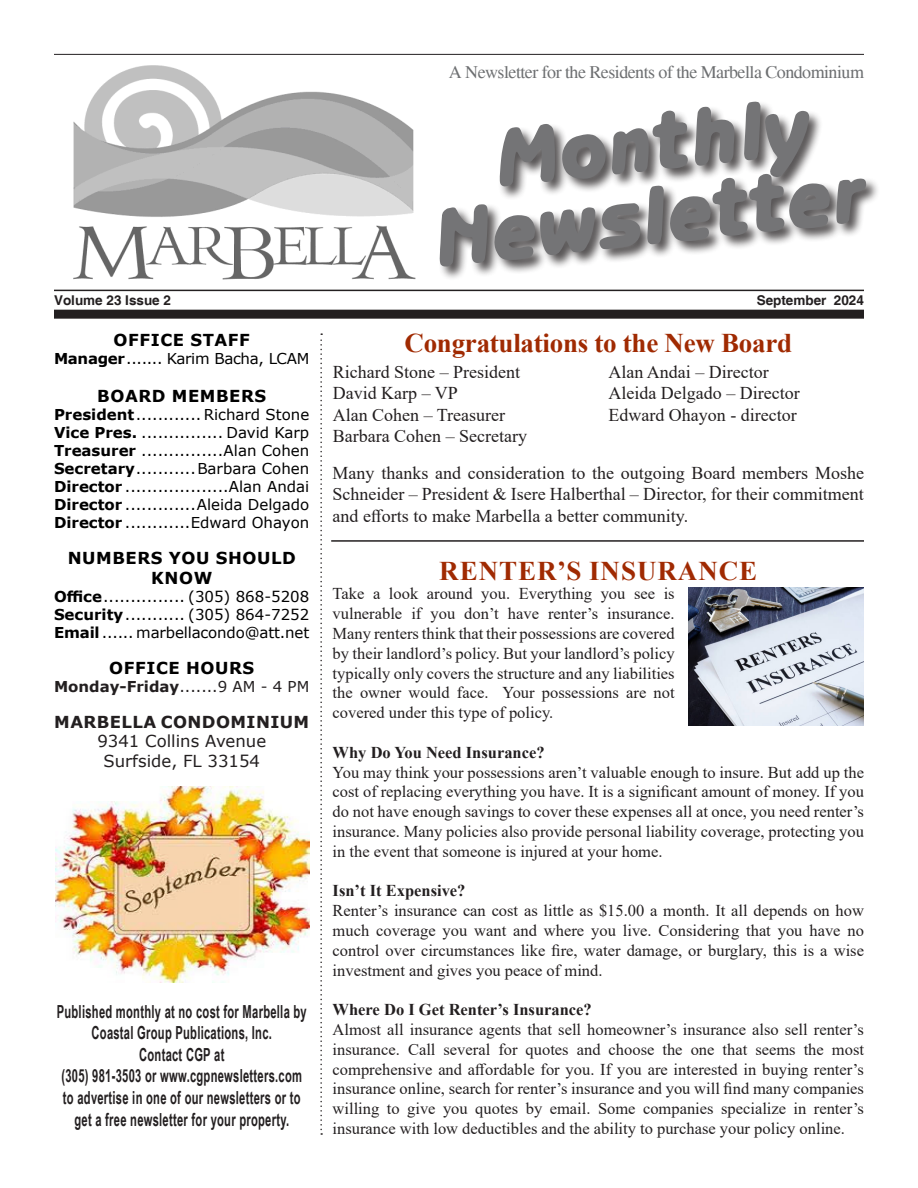
<style>
.page{position:relative;width:918px;height:1188px;background:#fff}
.page>*{position:absolute;margin:0;border:0;box-sizing:border-box;transform-origin:0 0}
.t1{font:82.5px "Tubular";color:#747476}
.t2{font:700 27px "Times New Roman";letter-spacing:-.01em;color:#a02a02}
.t3{font:700 27px "Times New Roman";letter-spacing:.035em;color:#a02a02}
.t4{font:18px/21.6px "Times New Roman";color:#231f20;text-align:justify}
.t5{font:700 18px/21.6px "Arial Narrow";letter-spacing:.02em;color:#231f20;text-align:center;scale:.76 1}
.t6{font:18px "Times";letter-spacing:-.03em;color:#6d6f71}
.t7{font:16.5px/19.8px "Times New Roman";color:#231f20;text-align:justify}
.t8{font:700 16.5px "Times New Roman";color:#231f20}
.t9{font:700 16.5px/19.8px "Verdana";letter-spacing:.035em;color:#000;text-align:center}
.t10{font:16.5px "Verdana";color:#231f20}
.t11{font:700 16.5px "Verdana";letter-spacing:.025em;color:#231f20}
.t12{font:15px "Verdana";color:#000}
.t13{font:15px "Verdana";letter-spacing:-.02em;color:#000}
.t14{font:15px "Verdana";color:#231f20}
.t15{font:700 13.5px "Helvetica";color:#231f20}
.s1{font-weight:700}
</style>
<div class="page">
<svg style="left:320px;top:333px;width:2px;height:802px"></svg>
<div style="left:54px;top:310px;width:810px;height:9px;background:#231f20"></div>
<hr style="left:54px;top:290px;width:810px;height:1px;background:#231f20">
<hr style="left:54px;top:54px;width:810px;height:1px;background:#231f20">
<img style="left:74px;top:65px;width:342px;height:215px">
<div style="left:498px;top:101px;width:325px;height:99px;background:#231f20;opacity:.75"></div>
<div style="left:438px;top:173px;width:442px;height:108px;background:#231f20;opacity:.75"></div>
<img style="left:56px;top:786px;width:254px;height:197px">
<img style="left:688px;top:588px;width:176px;height:137px">
<hr style="left:331px;top:540px;width:533px;height:2px;background:#231f20">
<p class="t6" style="left:449px;top:61px;width:417px">A Newsletter for the Residents of the Marbella Condominium</p>
<p class="t1" style="left:491px;top:112px;width:317px;rotate:-6deg">Monthly</p>
<p class="t1" style="left:431px;top:192px;width:435px;rotate:-6deg">Newsletter</p>
<p class="t15" style="left:54px;top:292px;width:119px">Volume 23 Issue 2</p>
<p class="t15" style="left:757px;top:292px;width:109px">September 2024</p>
<p class="t9" style="left:114px;top:330px;width:138px">OFFICE STAFF</p>
<p class="t13" style="left:54px;top:348px;width:257px"><span class="s1">Manager</span>....... Karim Bacha, LCAM</p>
<p class="t9" style="left:97px;top:386px;width:171px">BOARD MEMBERS</p>
<p class="t12" style="left:54px;top:404px;width:257px"><span class="s1">President</span>............ Richard Stone</p>
<p class="t12" style="left:54px;top:422px;width:257px"><span class="s1">Vice Pres.</span> ............... David Karp</p>
<p class="t12" style="left:54px;top:440px;width:257px"><span class="s1">Treasurer</span> ...............Alan Cohen</p>
<p class="t12" style="left:54px;top:458px;width:257px"><span class="s1">Secretary</span>...........Barbara Cohen</p>
<p class="t12" style="left:54px;top:476px;width:257px"><span class="s1">Director</span> ...................Alan Andai</p>
<p class="t12" style="left:54px;top:494px;width:257px"><span class="s1">Director</span> .............Aleida Delgado</p>
<p class="t12" style="left:54px;top:512px;width:257px"><span class="s1">Director</span> ............Edward Ohayon</p>
<p class="t9" style="left:68px;top:548px;width:230px">NUMBERS YOU SHOULD<br>KNOW</p>
<p class="t12" style="left:54px;top:586px;width:257px"><span class="s1">Office</span>............... (305) 868-5208</p>
<p class="t12" style="left:54px;top:604px;width:257px"><span class="s1">Security</span>........... (305) 864-7252</p>
<p class="t12" style="left:54px;top:622px;width:257px"><span class="s1">Email</span>...... marbellacondo@att.net</p>
<p class="t9" style="left:109px;top:657px;width:146px">OFFICE HOURS</p>
<p class="t14" style="left:54px;top:676px;width:257px"><span class="s1">Monday-Friday</span>.......9 AM - 4 PM</p>
<p class="t11" style="left:54px;top:710px;width:256px">MARBELLA CONDOMINIUM</p>
<p class="t10" style="left:97px;top:730px;width:170px">9341 Collins Avenue</p>
<p class="t10" style="left:104px;top:750px;width:158px">Surfside, FL 33154</p>
<p class="t5" style="left:57px;top:999px;width:331px">Published monthly at no cost for Marbella by<br>Coastal Group Publications, Inc.</p>
<p class="t5" style="left:139px;top:1043px;width:114px">Contact CGP at</p>
<p class="t5" style="left:61px;top:1064px;width:318px">(305) 981-3503 or www.cgpnewsletters.com</p>
<p class="t5" style="left:63px;top:1086px;width:314px">to advertise in one of our newsletters or to get a free newsletter for your property.</p>
<p class="t2" style="left:405px;top:323px;width:389px">Congratulations to the New Board</p>
<p class="t4" style="left:333px;top:360px;width:189px">Richard Stone – President</p>
<p class="t4" style="left:333px;top:382px;width:127px">David Karp – VP</p>
<p class="t4" style="left:333px;top:403px;width:174px">Alan Cohen – Treasurer</p>
<p class="t4" style="left:333px;top:425px;width:196px">Barbara Cohen – Secretary</p>
<p class="t4" style="left:608px;top:360px;width:162px">Alan Andai – Director</p>
<p class="t4" style="left:608px;top:382px;width:193px">Aleida Delgado – Director</p>
<p class="t4" style="left:608px;top:403px;width:190px">Edward Ohayon - director</p>
<p class="t4" style="left:333px;top:461px;width:533px">Many thanks and consideration to the outgoing Board members Moshe Schneider – President &amp; Isere Halberthal – Director, for their commitment and efforts to make Marbella a better community.</p>
<p class="t3" style="left:439px;top:551px;width:319px">RENTER’S INSURANCE</p>
<p class="t7" style="left:333px;top:583px;width:344px">Take a look around you. Everything you see is vulnerable if you don’t have renter’s insurance.<br>Many renters think that their possessions are covered by their landlord’s policy. But your landlord’s policy typically only covers the structure and any liabilities the owner would face. Your possessions are not covered under this type of policy.</p>
<p class="t8" style="left:333px;top:740px;width:214px">Why Do You Need Insurance?</p>
<p class="t7" style="left:333px;top:762px;width:533px">You may think your possessions aren’t valuable enough to insure. But add up the cost of replacing everything you have. It is a significant amount of money. If you do not have enough savings to cover these expenses all at once, you need renter’s insurance. Many policies also provide personal liability coverage, protecting you in the event that someone is injured at your home.</p>
<p class="t8" style="left:333px;top:879px;width:134px">Isn’t It Expensive?</p>
<p class="t7" style="left:333px;top:900px;width:533px">Renter’s insurance can cost as little as $15.00 a month. It all depends on how much coverage you want and where you live. Considering that you have no control over circumstances like fire, water damage, or burglary, this is a wise investment and gives you peace of mind.</p>
<p class="t8" style="left:333px;top:998px;width:261px">Where Do I Get Renter’s Insurance?</p>
<p class="t7" style="left:333px;top:1019px;width:533px">Almost all insurance agents that sell homeowner’s insurance also sell renter’s insurance. Call several for quotes and choose the one that seems the most comprehensive and affordable for you. If you are interested in buying renter’s insurance online, search for renter’s insurance and you will find many companies willing to give you quotes by email. Some companies specialize in renter’s insurance with low deductibles and the ability to purchase your policy online.</p>
</div>
